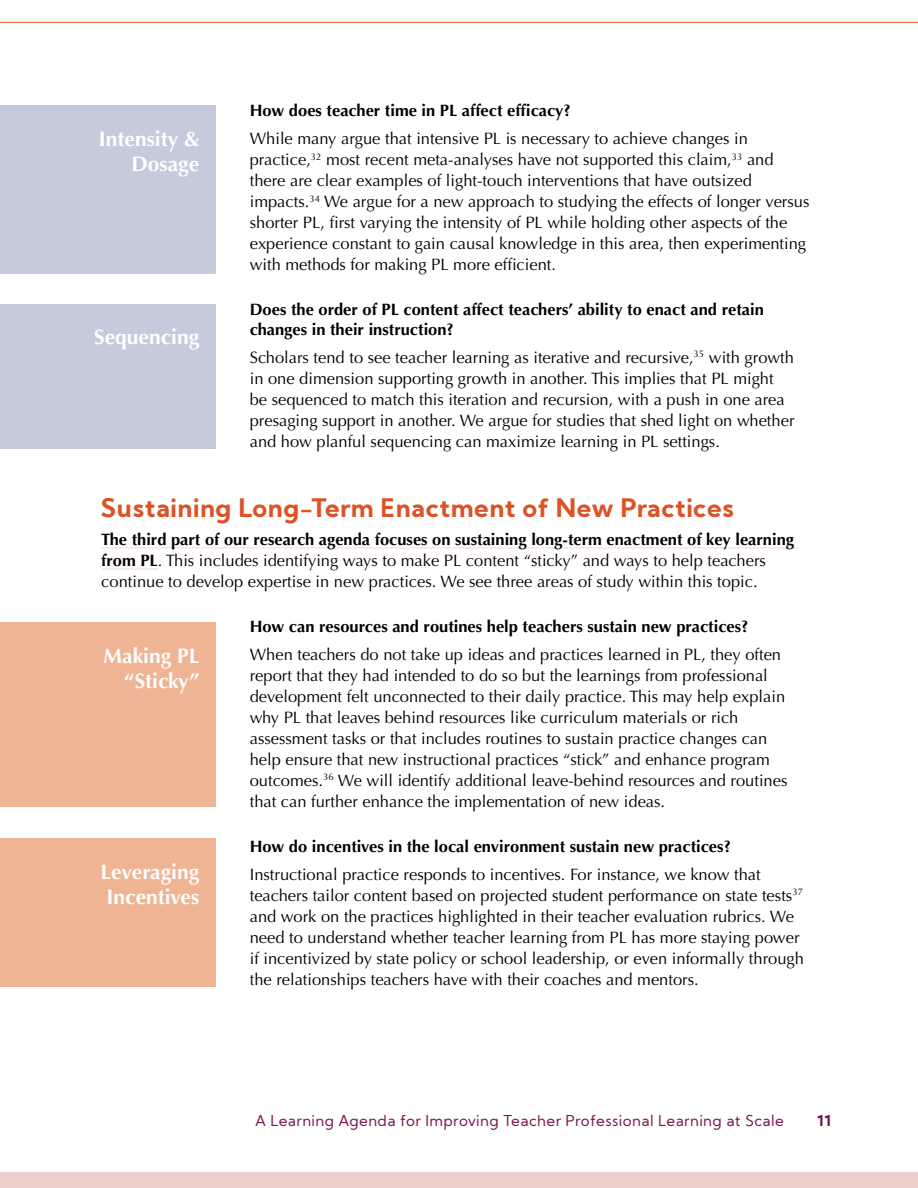
<style>
.page{position:relative;width:918px;height:1188px;background:#fff}
.page>*{position:absolute;margin:0;border:0;box-sizing:border-box;transform-origin:0 0}
.t1{font:700 25.5px "Kumbh Sans";letter-spacing:.02em;color:#dc5326}
.t2{font:700 21px/25.2px "Optima";color:#fff;text-align:right}
.t3{font:16.5px/21px "Optima";color:#000}
.t4{font:700 16.5px/19.5px "Optima";color:#000}
.t5{font:15px "Kumbh Sans";letter-spacing:.025em;color:#7b164d}
.t6{font:700 15px "Kumbh Sans";color:#7b164d}
.s1{font-weight:700}
</style>
<div class="page">
<hr style="left:0;top:22px;width:918px;height:1px;background:#dc5326">
<div style="left:0;top:1172px;width:918px;height:16px;background:#edcecd"></div>
<hr style="left:101px;top:548px;width:698px;height:1px;background:#f6d6c3">
<hr style="left:101px;top:569px;width:57px;height:1px;background:#f6d6c3">
<div style="left:0;top:105px;width:216px;height:169px;background:#c5cbdc"></div>
<div style="left:0;top:304px;width:216px;height:144px;background:#c5cbdc"></div>
<div style="left:0;top:622px;width:216px;height:185px;background:#efb493"></div>
<div style="left:0;top:838px;width:216px;height:149px;background:#efb493"></div>
<p class="t2" style="left:99px;top:126px;width:102px">Intensity &amp;<br>Dosage</p>
<p class="t2" style="left:94px;top:325px;width:107px">Sequencing</p>
<p class="t4" style="left:250px;top:101px;width:322px">How does teacher time in PL affect efficacy?</p>
<p class="t3" style="left:250px;top:128px;width:561px">While many argue that intensive PL is necessary to achieve changes in practice,<sup>32</sup> most recent meta-analyses have not supported this claim,<sup>33</sup> and there are clear examples of light-touch interventions that have outsized impacts.<sup>34</sup> We argue for a new approach to studying the effects of longer versus shorter PL, first varying the intensity of PL while holding other aspects of the experience constant to gain causal knowledge in this area, then experimenting with methods for making PL more efficient.</p>
<p class="t4" style="left:250px;top:300px;width:516px">Does the order of PL content affect teachers’ ability to enact and retain changes in their instruction?</p>
<p class="t3" style="left:250px;top:347px;width:546px">Scholars tend to see teacher learning as iterative and recursive,<sup>35</sup> with growth in one dimension supporting growth in another. This implies that PL might be sequenced to match this iteration and recursion, with a push in one area presaging support in another. We argue for studies that shed light on whether and how planful sequencing can maximize learning in PL settings.</p>
<h1 class="t1" style="left:101px;top:492px;width:634px">Sustaining Long-Term Enactment of New Practices</h1>
<p class="t3" style="left:101px;top:529px;width:694px"><span class="s1">The third part of our research agenda focuses on sustaining long-term enactment of key learning from PL</span>. This includes identifying ways to make PL content “sticky” and ways to help teachers continue to develop expertise in new practices. We see three areas of study within this topic.</p>
<p class="t4" style="left:250px;top:617px;width:500px">How can resources and routines help teachers sustain new practices?</p>
<p class="t3" style="left:250px;top:644px;width:539px">When teachers do not take up ideas and practices learned in PL, they often report that they had intended to do so but the learnings from professional development felt unconnected to their daily practice. This may help explain why PL that leaves behind resources like curriculum materials or rich assessment tasks or that includes routines to sustain practice changes can help ensure that new instructional practices “stick” and enhance program outcomes.<sup>36</sup> We will identify additional leave-behind resources and routines that can further enhance the implementation of new ideas.</p>
<p class="t4" style="left:250px;top:837px;width:483px">How do incentives in the local environment sustain new practices?</p>
<p class="t3" style="left:250px;top:864px;width:556px">Instructional practice responds to incentives. For instance, we know that teachers tailor content based on projected student performance on state tests<sup>37 </sup>and work on the practices highlighted in their teacher evaluation rubrics. We need to understand whether teacher learning from PL has more staying power if incentivized by state policy or school leadership, or even informally through the relationships teachers have with their coaches and mentors.</p>
<p class="t2" style="left:104px;top:643px;width:97px">Making PL “Sticky”</p>
<p class="t2" style="left:101px;top:859px;width:100px;text-align:left">Leveraging<br>Incentives</p>
<p class="t5" style="left:256px;top:1112px;width:530px">A Learning Agenda for Improving Teacher Professional Learning at Scale</p>
<p class="t6" style="left:817px;top:1111px;width:16px">11</p>
</div>
